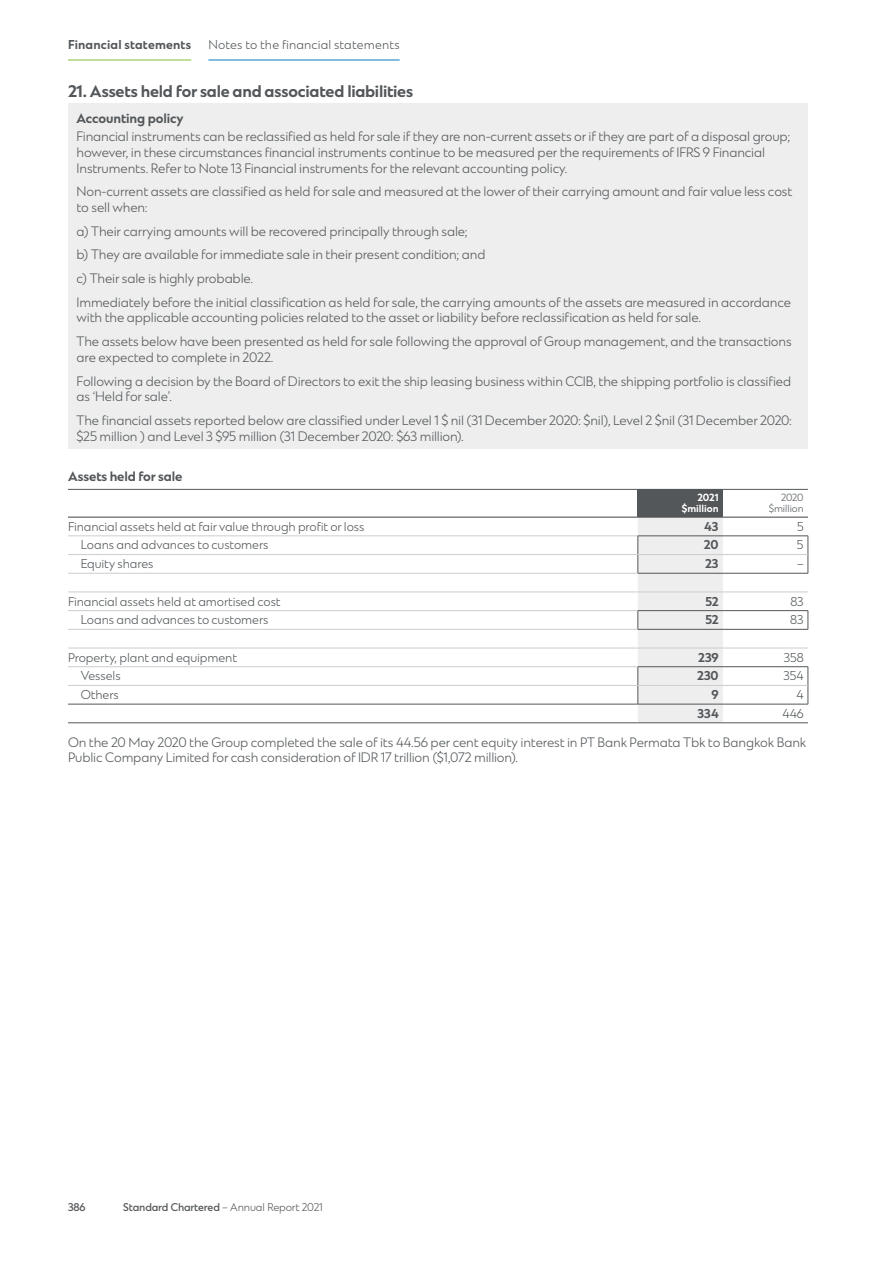
<style>
.page{position:relative;width:893px;height:1263px;background:#fff}
.page>*{position:absolute;margin:0;border:0;box-sizing:border-box;transform-origin:0 0}
.t1{font:700 15.75px "SC Prosper Sans";letter-spacing:-.015em;color:#53575a}
.t2{font:300 12.75px/23.7px "SC Prosper Sans";letter-spacing:-.01em;color:#53575a}
.t3{font:700 12.75px "SC Prosper Sans";letter-spacing:-.005em;color:#53575a}
.t4{font:300 12px "SC Prosper Sans";letter-spacing:-.005em;color:#53575a}
.t5{font:700 12px "SC Prosper Sans";letter-spacing:.01em;color:#53575a}
.t6{font:300 12px "SC Prosper Sans";letter-spacing:.015em;color:#53575a}
.t7{font:500 10.5px "SC Prosper Sans";letter-spacing:-.015em;color:#53575a}
.t8{font:700 9.75px/11.2px "SC Prosper Sans";color:#fff;text-align:right}
.t9{font:300 9.75px/11.2px "SC Prosper Sans";letter-spacing:-.005em;color:#53575a;text-align:right}
.s1{font-weight:300}
</style>
<div class="page">
<hr style="left:68px;top:60px;width:123px;height:1px;background:#83bc35">
<hr style="left:208px;top:60px;width:192px;height:1px;background:#007ac1">
<hr style="left:68px;top:489px;width:740px;height:1px;background:#53575a">
<div style="left:68px;top:103px;width:740px;height:346px;background:#eee"></div>
<div style="left:638px;top:489px;width:85px;height:28px;background:#53575a"></div>
<hr style="left:68px;top:517px;width:570px;height:1px;background:#53575a">
<hr style="left:723px;top:517px;width:85px;height:1px;background:#53575a">
<hr style="left:68px;top:536px;width:570px;height:1px;background:#cccdcd">
<hr style="left:68px;top:722px;width:570px;height:1px;background:#53575a">
<hr style="left:723px;top:722px;width:85px;height:1px;background:#53575a">
<hr style="left:723px;top:536px;width:85px;height:1px;background:#53575a">
<svg style="left:808px;top:536px;width:1px;height:37px"></svg>
<hr style="left:723px;top:573px;width:85px;height:1px;background:#53575a">
<hr style="left:723px;top:554px;width:85px;height:1px;background:#cccdcd">
<hr style="left:68px;top:554px;width:570px;height:1px;background:#cccdcd">
<hr style="left:723px;top:610px;width:85px;height:1px;background:#53575a">
<svg style="left:808px;top:611px;width:1px;height:18px"></svg>
<hr style="left:723px;top:629px;width:85px;height:1px;background:#53575a">
<hr style="left:723px;top:666px;width:85px;height:1px;background:#53575a">
<svg style="left:638px;top:517px;width:85px;height:206px;background:#e8e8e8"></svg>
<svg style="left:808px;top:667px;width:1px;height:37px"></svg>
<hr style="left:638px;top:704px;width:85px;height:1px;background:#53575a">
<hr style="left:723px;top:704px;width:85px;height:1px;background:#53575a">
<hr style="left:638px;top:685px;width:85px;height:1px;background:#cccdcd">
<hr style="left:723px;top:685px;width:85px;height:1px;background:#cccdcd">
<hr style="left:68px;top:573px;width:570px;height:1px;background:#cccdcd">
<hr style="left:68px;top:592px;width:570px;height:1px;background:#cccdcd">
<hr style="left:638px;top:592px;width:85px;height:1px;background:#cccdcd">
<hr style="left:723px;top:592px;width:85px;height:1px;background:#cccdcd">
<hr style="left:68px;top:610px;width:570px;height:1px;background:#cccdcd">
<hr style="left:68px;top:629px;width:570px;height:1px;background:#cccdcd">
<hr style="left:68px;top:648px;width:570px;height:1px;background:#cccdcd">
<hr style="left:638px;top:648px;width:85px;height:1px;background:#cccdcd">
<hr style="left:723px;top:648px;width:85px;height:1px;background:#cccdcd">
<hr style="left:68px;top:666px;width:570px;height:1px;background:#cccdcd">
<hr style="left:68px;top:685px;width:570px;height:1px;background:#cccdcd">
<hr style="left:68px;top:704px;width:570px;height:1px;background:#53575a">
<p class="t5" style="left:68px;top:36px;width:125px">Financial statements</p>
<p class="t6" style="left:208px;top:36px;width:193px">Notes to the financial statements</p>
<p class="t1" style="left:68px;top:79px;width:347px">21. Assets held for sale and associated liabilities</p>
<p class="t3" style="left:77px;top:109px;width:109px">Accounting policy</p>
<p class="t2" style="left:77px;top:129px;width:715px;line-height:15.8px">Financial instruments can be reclassified as held for sale if they are non-current assets or if they are part of a disposal group; however, in these circumstances financial instruments continue to be measured per the requirements of IFRS 9 Financial<br>Instruments. Refer to Note 13 Financial instruments for the relevant accounting policy.</p>
<p class="t2" style="left:77px;top:184px;width:717px;line-height:15.8px">Non-current assets are classified as held for sale and measured at the lower of their carrying amount and fair value less cost to sell when:</p>
<p class="t2" style="left:77px;top:219px;width:716px">a) Their carrying amounts will be recovered principally through sale;<br>b) They are available for immediate sale in their present condition; and<br>c) Their sale is highly probable.<br>Immediately before the initial classification as held for sale, the carrying amounts of the assets are measured in accordance</p>
<p class="t2" style="left:77px;top:306px;width:717px">with the applicable accounting policies related to the asset or liability before reclassification as held for sale.<br>The assets below have been presented as held for sale following the approval of Group management, and the transactions</p>
<p class="t2" style="left:77px;top:345px;width:716px">are expected to complete in 2022.<br>Following a decision by the Board of Directors to exit the ship leasing business within CCIB, the shipping portfolio is classified</p>
<p class="t2" style="left:77px;top:385px;width:717px">as ‘Held for sale’.<br>The financial assets reported below are classified under Level 1 $ nil (31 December 2020: $nil), Level 2 $nil (31 December 2020:</p>
<p class="t2" style="left:77px;top:424px;width:389px">$25 million ) and Level 3 $95 million (31 December 2020: $63 million).</p>
<p class="t3" style="left:68px;top:466px;width:116px">Assets held for sale</p>
<p class="t8" style="left:682px;top:491px;width:38px">2021 $million</p>
<p class="t9" style="left:769px;top:491px;width:37px">2020 $million</p>
<p class="t4" style="left:68px;top:518px;width:298px">Financial assets held at fair value through profit or loss</p>
<p class="t5" style="left:704px;top:517px;width:16px">43</p>
<p class="t4" style="left:797px;top:518px;width:8px">5</p>
<p class="t4" style="left:81px;top:536px;width:189px">Loans and advances to customers</p>
<p class="t5" style="left:704px;top:536px;width:16px">20</p>
<p class="t4" style="left:797px;top:536px;width:8px">5</p>
<p class="t4" style="left:81px;top:555px;width:74px">Equity shares</p>
<p class="t5" style="left:705px;top:555px;width:15px">23</p>
<p class="t4" style="left:797px;top:555px;width:7px">–</p>
<p class="t4" style="left:68px;top:592px;width:214px">Financial assets held at amortised cost</p>
<p class="t5" style="left:705px;top:592px;width:15px">52</p>
<p class="t4" style="left:790px;top:592px;width:15px">83</p>
<p class="t4" style="left:81px;top:611px;width:189px">Loans and advances to customers</p>
<p class="t5" style="left:705px;top:611px;width:15px">52</p>
<p class="t4" style="left:790px;top:611px;width:15px">83</p>
<p class="t4" style="left:68px;top:649px;width:170px">Property, plant and equipment</p>
<p class="t5" style="left:698px;top:648px;width:22px">239</p>
<p class="t4" style="left:784px;top:649px;width:21px">358</p>
<p class="t4" style="left:81px;top:667px;width:41px">Vessels</p>
<p class="t5" style="left:697px;top:667px;width:23px">230</p>
<p class="t4" style="left:783px;top:667px;width:22px">354</p>
<p class="t4" style="left:81px;top:686px;width:40px">Others</p>
<p class="t5" style="left:711px;top:686px;width:9px">9</p>
<p class="t4" style="left:796px;top:686px;width:9px">4</p>
<p class="t5" style="left:698px;top:704px;width:23px">334</p>
<p class="t4" style="left:782px;top:705px;width:23px">446</p>
<p class="t2" style="left:68px;top:734px;width:740px;line-height:15.8px">On the 20 May 2020 the Group completed the sale of its 44.56 per cent equity interest in PT Bank Permata Tbk to Bangkok Bank<br>Public Company Limited for cash consideration of IDR 17 trillion ($1,072 million).</p>
<p class="t7" style="left:68px;top:1200px;width:19px">386</p>
<p class="t7" style="left:123px;top:1200px;width:201px">Standard Chartered <span class="s1">– Annual Report 2021</span></p>
</div>
